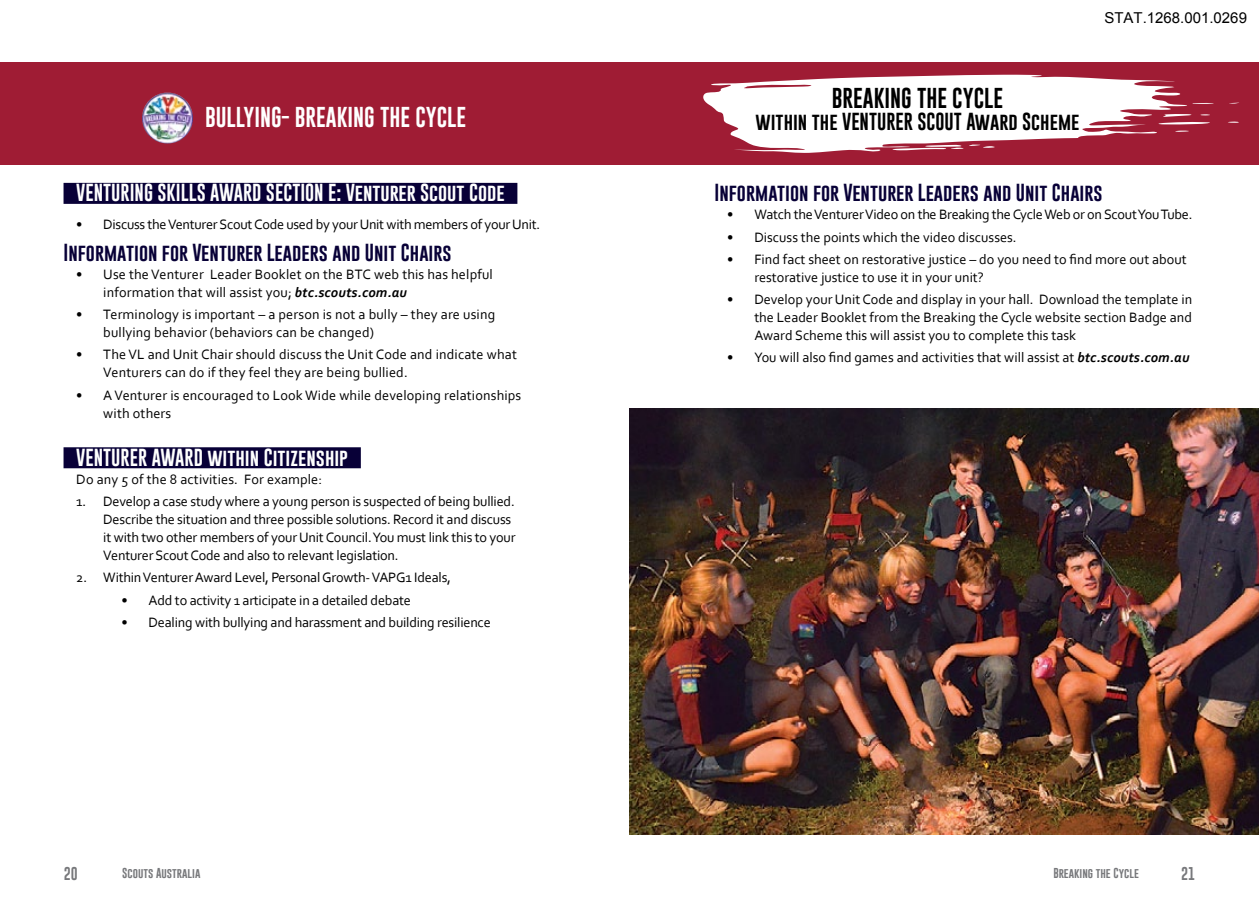
<style>
.page{position:relative;width:1259px;height:922px;background:#fff}
.page>*{position:absolute;margin:0;border:0;box-sizing:border-box;transform-origin:0 0}
.t1{font:21px "Gobold";color:#fff}
.t2{font:21px "Gobold";color:#000}
.t3{font:18px "Gobold";color:#080037}
.t4{font:18px "Gobold";color:#fff}
.t5{font:18px "Gobold";color:#000}
.t6{font:15px "Arial";color:#000}
.t7{font:14.25px/18px "Corbel";color:#000}
.t8{font:14.25px "Corbel";letter-spacing:-.02em;color:#000}
.t9{font:13.5px "Gobold";color:#77787b}
.t10{font:10.5px "Gobold";color:#77787b}
.s1{font-weight:700;font-style:italic}
</style>
<div class="page">
<div style="left:64px;top:183px;width:453px;height:21px;background:#080037"></div>
<div style="left:64px;top:447px;width:297px;height:21px;background:#080037"></div>
<div style="left:0;top:63px;width:1259px;height:102px;background:#9f1c34"></div>
<svg style="left:703px;top:75px;width:536px;height:78px"></svg>
<img style="left:142px;top:93px;width:51px;height:51px;border-radius:26px">
<img style="left:629px;top:409px;width:630px;height:425px">
<h1 class="t2" style="left:832px;top:85px;width:173px">BREAKING THE CYCLE</h1>
<h1 class="t1" style="left:205px;top:103px;width:263px">BULLYING- BREAKING THE CYCLE</h1>
<p class="t5" style="left:755px;top:110px;width:325px">within the VENTURER SCOUT Award Scheme</p>
<p class="t6" style="left:1104px;top:12px;width:144px">STAT.1268.001.0269</p>
<p class="t4" style="left:76px;top:181px;width:430px">VENTURING SKILLS AWARD SECTION E: Venturer Scout Code</p>
<p class="t8" style="left:76px;top:215px;width:465px">• Discuss the Venturer Scout Code used by your Unit with members of your Unit.</p>
<p class="t3" style="left:64px;top:241px;width:390px">Information for Venturer Leaders and Unit Chairs</p>
<p class="t7" style="left:103px;top:265px;width:391px;text-indent:-27px">• Use the Venturer Leader Booklet on the BTC web this has helpful information that will assist you; <span class="s1">btc.scouts.com.au</span></p>
<p class="t7" style="left:103px;top:305px;width:393px;text-indent:-27px">• Terminology is important – a person is not a bully – they are using bullying behavior (behaviors can be changed)</p>
<p class="t7" style="left:103px;top:345px;width:415px;text-indent:-27px">• The VL and Unit Chair should discuss the Unit Code and indicate what<br>Venturers can do if they feel they are being bullied.</p>
<p class="t7" style="left:103px;top:385px;width:419px;text-indent:-27px">• A Venturer is encouraged to Look Wide while developing relationships with others</p>
<p class="t4" style="left:76px;top:445px;width:19px">Venturer</p>
<p class="t4" style="left:152px;top:445px;width:21px">Award</p>
<p class="t4" style="left:207px;top:445px;width:142px">within Citizenship</p>
<p class="t7" style="left:76px;top:470px;width:247px">Do any 5 of the 8 activities. For example:</p>
<p class="t7" style="left:103px;top:492px;width:414px;text-indent:-27px">1. Develop a case study where a young person is suspected of being bullied.<br>Describe the situation and three possible solutions. Record it and discuss it with two other members of your Unit Council. You must link this to your Venturer Scout Code and also to relevant legislation.</p>
<p class="t7" style="left:76px;top:568px;width:376px">2. Within Venturer Award Level, Personal Growth- VAPG1 Ideals,</p>
<p class="t7" style="left:122px;top:590px;width:291px">• Add to activity 1 articipate in a detailed debate</p>
<p class="t7" style="left:122px;top:613px;width:371px">• Dealing with bullying and harassment and building resilience</p>
<p class="t3" style="left:714px;top:181px;width:390px">Information for Venturer Leaders and Unit Chairs</p>
<p class="t8" style="left:727px;top:206px;width:467px">• Watch the Venturer Video on the Breaking the Cycle Web or on Scout You Tube.</p>
<p class="t7" style="left:727px;top:227px;width:291px">• Discuss the points which the video discusses.</p>
<p class="t7" style="left:754px;top:250px;width:434px;text-indent:-27px">• Find fact sheet on restorative justice – do you need to find more out about restorative justice to use it in your unit?</p>
<p class="t7" style="left:754px;top:290px;width:439px;text-align:justify;text-indent:-27px">• Develop your Unit Code and display in your hall. Download the template in the Leader Booklet from the Breaking the Cycle website section Badge and Award Scheme this will assist you to complete this task</p>
<p class="t7" style="left:727px;top:348px;width:464px">• You will also find games and activities that will assist at <span class="s1">btc.scouts.com.au</span></p>
<p class="t9" style="left:64px;top:865px;width:16px">20</p>
<p class="t10" style="left:122px;top:866px;width:80px">Scouts Australia</p>
<p class="t10" style="left:1053px;top:866px;width:87px">Breaking the Cycle</p>
<p class="t9" style="left:1181px;top:865px;width:16px">21</p>
</div>
